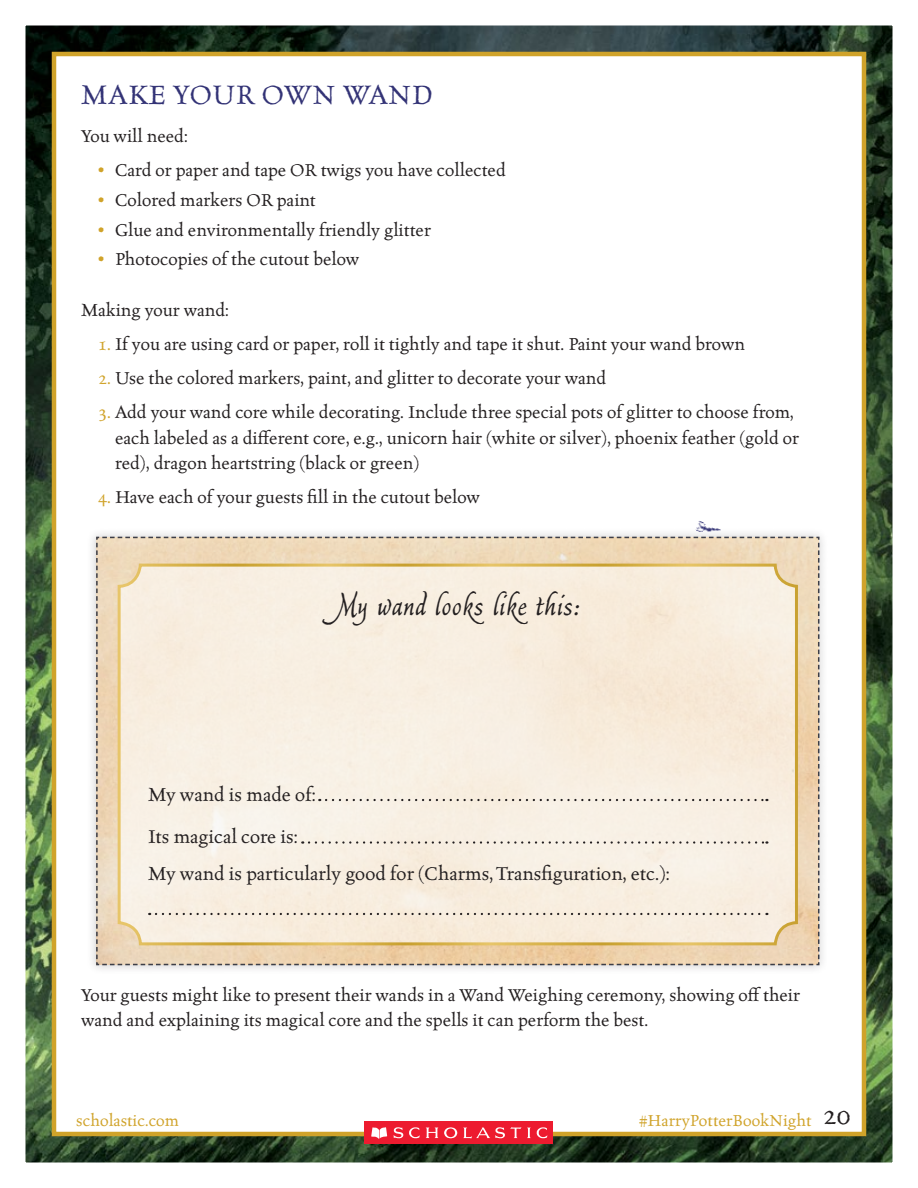
<style>
.page{position:relative;width:918px;height:1188px;background:#fff}
.page>*{position:absolute;margin:0;border:0;box-sizing:border-box;transform-origin:0 0}
.t1{font:31.5px "Captain Quill";letter-spacing:.025em;color:#231f20}
.t2{font:30px "Celestia Antiqua MVB";letter-spacing:.02em;color:#333376}
.t3{font:21px/42.5px "Celestia Antiqua Std";color:#231f20}
.t4{font:19.5px/25.5px "Celestia Antiqua Std";color:#231f20}
.t5{font:18px "Celestia Antiqua MVB";color:#d0a32a}
.s1{color:#d0a32a}
.s2{font-size:30px;color:#231f20}
</style>
<div class="page">
<img style="left:27px;top:27px;width:864px;height:1134px">
<div style="left:52px;top:52px;width:814px;height:1084px;background:#fff;border:4px solid #d0a32a"></div>
<div style="left:365px;top:1121px;width:188px;height:23px;background:#ed1b2f"></div>
<svg style="left:371px;top:1127px;width:16px;height:12px"></svg>
<svg style="left:394px;top:1127px;width:9px;height:11px"></svg>
<svg style="left:409px;top:1127px;width:11px;height:11px"></svg>
<svg style="left:426px;top:1128px;width:12px;height:10px"></svg>
<svg style="left:444px;top:1127px;width:13px;height:11px"></svg>
<svg style="left:463px;top:1127px;width:84px;height:12px"></svg>
<div style="left:87px;top:528px;width:742px;height:446px;background:#231f20;opacity:.3"></div>
<svg style="left:96px;top:537px;width:723px;height:428px;background:#f4e7d5"></svg>
<img style="left:696px;top:521px;width:25px;height:11px">
<h2 class="t2" style="left:81px;top:79px;width:353px">MAKE YOUR OWN WAND</h2>
<p class="t4" style="left:81px;top:124px;width:109px">You will need:</p>
<p class="t4" style="left:98px;top:158px;width:409px"><span class="s1">•</span> Card or paper and tape OR twigs you have collected</p>
<p class="t4" style="left:98px;top:188px;width:219px"><span class="s1">•</span> Colored markers OR paint</p>
<p class="t4" style="left:98px;top:217px;width:334px"><span class="s1">•</span> Glue and environmentally friendly glitter</p>
<p class="t4" style="left:98px;top:247px;width:263px"><span class="s1">•</span> Photocopies of the cutout below</p>
<p class="t4" style="left:81px;top:298px;width:150px">Making your wand:</p>
<p class="t4" style="left:98px;top:332px;width:649px"><span class="s1">1.</span> If you are using card or paper, roll it tightly and tape it shut. Paint your wand brown</p>
<p class="t4" style="left:98px;top:366px;width:510px"><span class="s1">2.</span> Use the colored markers, paint, and glitter to decorate your wand</p>
<p class="t4" style="left:115px;top:400px;width:685px;text-indent:-17px"><span class="s1">3.</span> Add your wand core while decorating. Include three special pots of glitter to choose from, each labeled as a different core, e.g., unicorn hair (white or silver), phoenix feather (gold or red), dragon heartstring (black or green)</p>
<p class="t4" style="left:98px;top:485px;width:384px"><span class="s1">4.</span> Have each of your guests fill in the cutout below</p>
<h1 class="t1" style="left:337px;top:584px;width:245px">My wand looks like this:</h1>
<p class="t3" style="left:148px;top:773px;width:169px">My wand is made of:<br>Its magical core is:</p>
<p class="t3" style="left:148px;top:853px;width:523px">My wand is particularly good for (Charms, Transfiguration, etc.):</p>
<p class="t4" style="left:81px;top:982px;width:720px">Your guests might like to present their wands in a Wand Weighing ceremony, showing off their wand and explaining its magical core and the spells it can perform the best.</p>
<p class="t5" style="left:76px;top:1111px;width:104px">scholastic.com</p>
<p class="t5" style="left:639px;top:1111px;width:213px">#HarryPotterBookNight <span class="s2">20</span></p>
</div>
